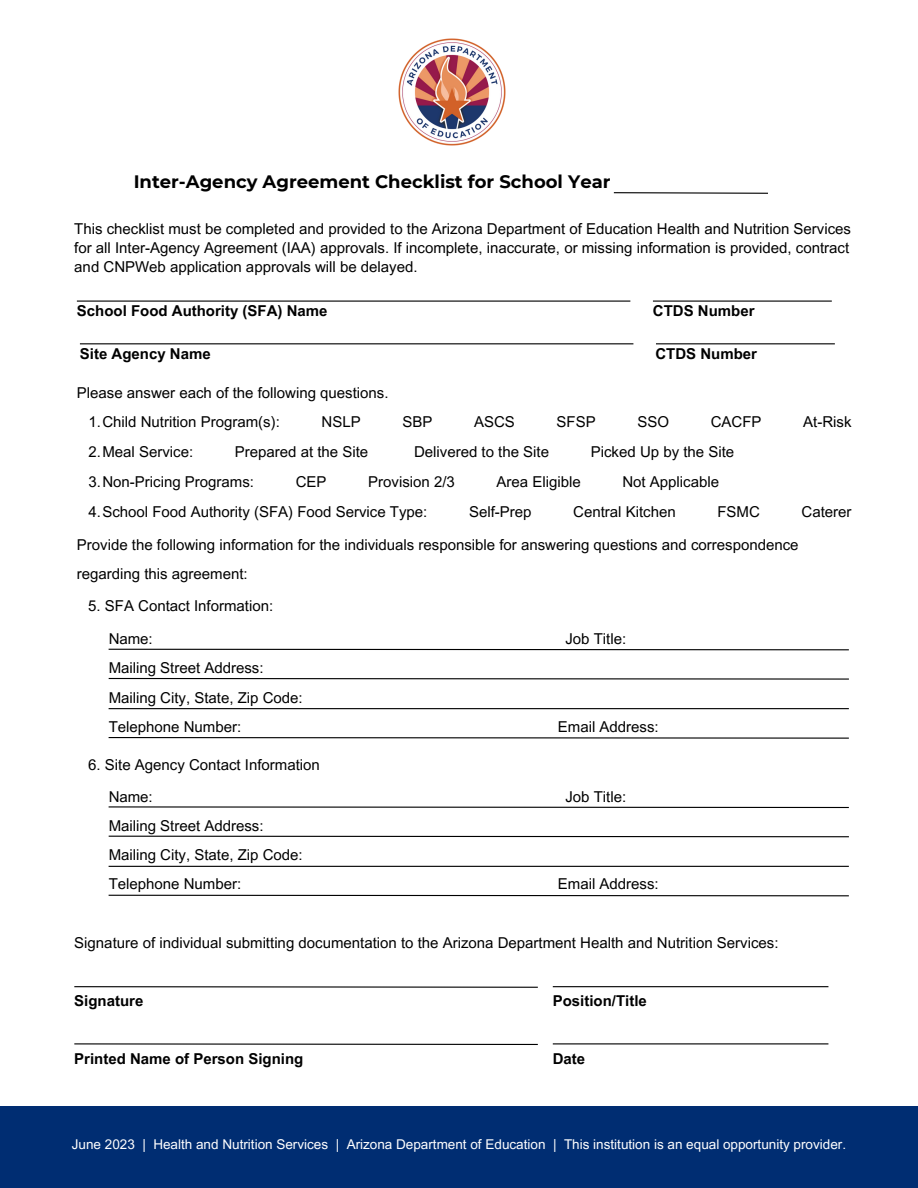
<style>
.page{position:relative;width:918px;height:1188px;background:#fff}
.page>*{position:absolute;margin:0;border:0;box-sizing:border-box;transform-origin:0 0}
.t1{font:700 18px "Montserrat";color:#000}
.t2{font:15px/19.2px "Arial MT Pro";color:#000;text-align:justify}
.t3{font:700 15px "Arial MT Pro";color:#000}
.t4{font:13.5px "Arial MT Pro";color:#fff}
</style>
<div class="page">
<div style="left:0;top:1106px;width:918px;height:82px;background:#002d72"></div>
<hr style="left:77px;top:301px;width:553px;height:1px;background:#000">
<hr style="left:653px;top:301px;width:179px;height:1px;background:#000">
<svg style="left:74px;top:986px;width:464px;height:2px"></svg>
<hr style="left:553px;top:986px;width:275px;height:1px;background:#000">
<svg style="left:74px;top:1043px;width:464px;height:2px"></svg>
<hr style="left:553px;top:1043px;width:275px;height:1px;background:#000">
<svg style="left:108px;top:648px;width:741px;height:3px"></svg>
<svg style="left:108px;top:677px;width:741px;height:3px"></svg>
<hr style="left:109px;top:708px;width:740px;height:1px;background:#000">
<svg style="left:108px;top:737px;width:741px;height:2px"></svg>
<svg style="left:108px;top:806px;width:741px;height:3px"></svg>
<svg style="left:108px;top:835px;width:741px;height:3px"></svg>
<hr style="left:109px;top:866px;width:740px;height:1px;background:#000">
<svg style="left:108px;top:894px;width:741px;height:3px"></svg>
<hr style="left:80px;top:343px;width:553px;height:1px;background:#000">
<hr style="left:656px;top:343px;width:179px;height:1px;background:#000">
<img style="left:398px;top:39px;width:107px;height:106px">
<svg style="left:613px;top:192px;width:155px;height:2px"></svg>
<p class="t1" style="left:134px;top:171px;width:478px">Inter-Agency Agreement Checklist for School Year</p>
<p class="t2" style="left:74px;top:221px;width:778px">This checklist must be completed and provided to the Arizona Department of Education Health and Nutrition Services for all Inter-Agency Agreement (IAA) approvals. If incomplete, inaccurate, or missing information is provided, contract and CNPWeb application approvals will be delayed.</p>
<p class="t3" style="left:77px;top:305px;width:252px">School Food Authority (SFA) Name</p>
<p class="t3" style="left:653px;top:305px;width:103px">CTDS Number</p>
<p class="t3" style="left:80px;top:348px;width:132px">Site Agency Name</p>
<p class="t3" style="left:655px;top:348px;width:103px">CTDS Number</p>
<p class="t2" style="left:77px;top:385px;width:313px">Please answer each of the following questions.</p>
<p class="t2" style="left:88px;top:414px;width:193px">1.Child Nutrition Program(s):</p>
<p class="t2" style="left:322px;top:414px;width:41px">NSLP</p>
<p class="t2" style="left:402px;top:414px;width:32px">SBP</p>
<p class="t2" style="left:474px;top:414px;width:42px">ASCS</p>
<p class="t2" style="left:557px;top:414px;width:41px">SFSP</p>
<p class="t2" style="left:637px;top:414px;width:33px">SSO</p>
<p class="t2" style="left:711px;top:414px;width:52px">CACFP</p>
<p class="t2" style="left:803px;top:414px;width:50px">At-Risk</p>
<p class="t2" style="left:88px;top:444px;width:106px">2.Meal Service:</p>
<p class="t2" style="left:235px;top:444px;width:135px">Prepared at the Site</p>
<p class="t2" style="left:414px;top:444px;width:137px">Delivered to the Site</p>
<p class="t2" style="left:591px;top:444px;width:145px">Picked Up by the Site</p>
<p class="t2" style="left:88px;top:474px;width:167px">3.Non-Pricing Programs:</p>
<p class="t2" style="left:296px;top:474px;width:32px">CEP</p>
<p class="t2" style="left:368px;top:474px;width:88px">Provision 2/3</p>
<p class="t2" style="left:497px;top:474px;width:86px">Area Eligible</p>
<p class="t2" style="left:622px;top:474px;width:98px">Not Applicable</p>
<p class="t2" style="left:88px;top:504px;width:341px">4.School Food Authority (SFA) Food Service Type:</p>
<p class="t2" style="left:469px;top:504px;width:64px">Self-Prep</p>
<p class="t2" style="left:573px;top:504px;width:104px">Central Kitchen</p>
<p class="t2" style="left:717px;top:504px;width:44px">FSMC</p>
<p class="t2" style="left:802px;top:504px;width:51px">Caterer</p>
<p class="t2" style="left:77px;top:532px;width:723px;line-height:29.2px">Provide the following information for the individuals responsible for answering questions and correspondence regarding this agreement:</p>
<p class="t2" style="left:88px;top:598px;width:187px">5. SFA Contact Information:</p>
<p class="t2" style="left:109px;top:631px;width:46px">Name:</p>
<p class="t2" style="left:565px;top:631px;width:62px">Job Title:</p>
<p class="t2" style="left:109px;top:660px;width:156px">Mailing Street Address:</p>
<p class="t2" style="left:109px;top:690px;width:196px">Mailing City, State, Zip Code:</p>
<p class="t2" style="left:109px;top:719px;width:134px">Telephone Number:</p>
<p class="t2" style="left:558px;top:719px;width:102px">Email Address:</p>
<p class="t2" style="left:88px;top:757px;width:233px">6. Site Agency Contact Information</p>
<p class="t2" style="left:109px;top:789px;width:46px">Name:</p>
<p class="t2" style="left:565px;top:789px;width:62px">Job Title:</p>
<p class="t2" style="left:109px;top:818px;width:156px">Mailing Street Address:</p>
<p class="t2" style="left:109px;top:847px;width:196px">Mailing City, State, Zip Code:</p>
<p class="t2" style="left:109px;top:876px;width:134px">Telephone Number:</p>
<p class="t2" style="left:558px;top:876px;width:102px">Email Address:</p>
<p class="t2" style="left:74px;top:935px;width:706px">Signature of individual submitting documentation to the Arizona Department Health and Nutrition Services:</p>
<p class="t3" style="left:74px;top:995px;width:71px">Signature</p>
<p class="t3" style="left:553px;top:995px;width:96px">Position/Title</p>
<p class="t3" style="left:74px;top:1053px;width:231px">Printed Name of Person Signing</p>
<p class="t3" style="left:553px;top:1053px;width:34px">Date</p>
<p class="t4" style="left:72px;top:1140px;width:776px">June 2023 | Health and Nutrition Services | Arizona Department of Education | This institution is an equal opportunity provider.</p>
</div>
